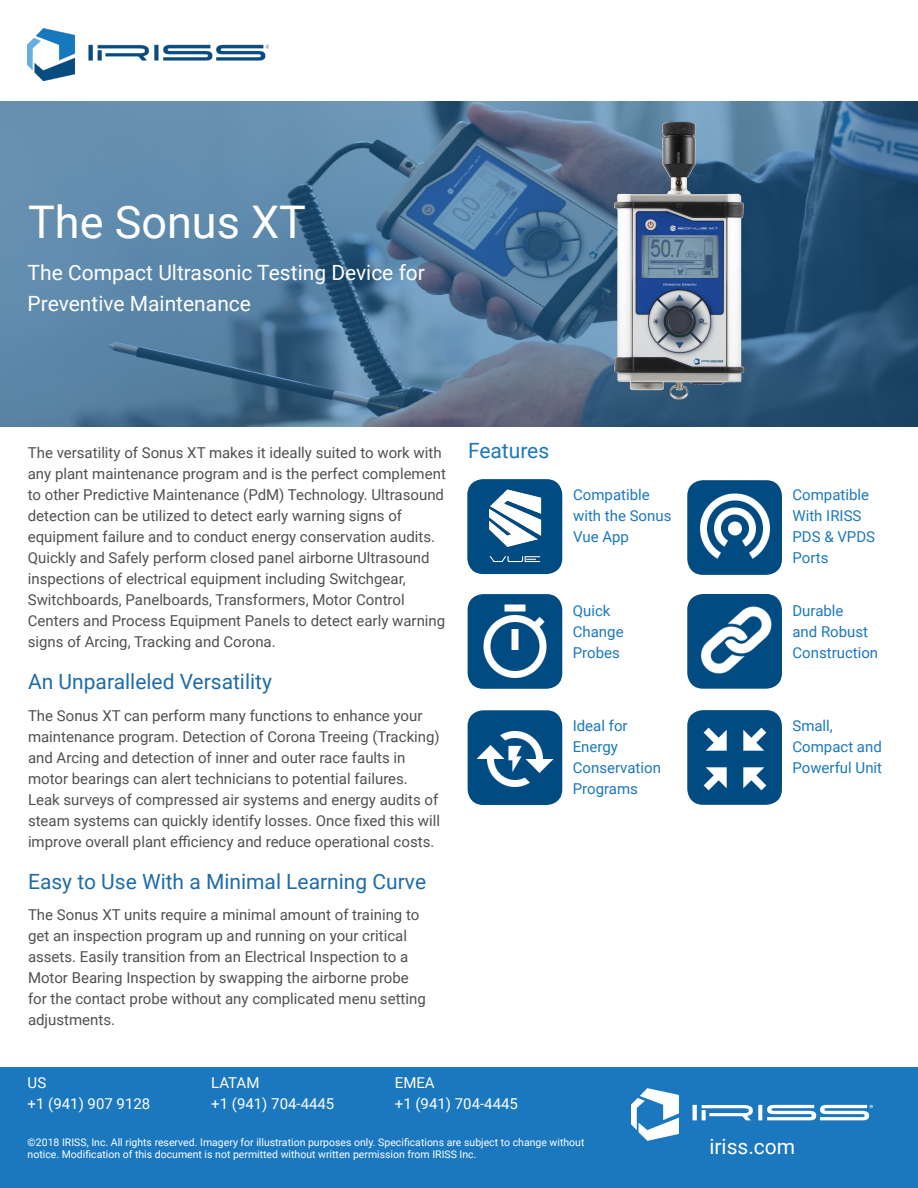
<style>
.page{position:relative;width:918px;height:1188px;background:#fff}
.page>*{position:absolute;margin:0;border:0;box-sizing:border-box;transform-origin:0 0}
.t1{font:45px "Roboto";color:#fff}
.Heading_5{font:21px/31.5px "Roboto";color:#fff}
.t2{font:21px "Roboto";color:#1e6ca9}
.t3{font:21px "Roboto";color:#1b78be}
.Body_Text_10pt{font:15px/21px "Roboto";color:#4f5050}
.t4{font:15px/21px "Roboto";color:#1b78be}
.t5{font:15px/21px "Roboto";color:#fff}
.t6{font:10.5px/12px "Roboto";color:#fff}
</style>
<div class="page">
<div style="left:0;top:1067px;width:918px;height:121px;background:#1b78be"></div>
<img style="left:28px;top:28px;width:241px;height:52px">
<svg style="left:631px;top:1088px;width:242px;height:53px"></svg>
<svg style="left:0;top:101px;width:918px;height:326px;background:#4d7495"></svg>
<img style="left:589px;top:117px;width:179px;height:290px">
<div style="left:468px;top:594px;width:94px;height:95px;background:#004b81;border-radius:16px"></div>
<img style="left:483px;top:604px;width:64px;height:74px">
<div style="left:687px;top:480px;width:95px;height:95px;background:#004b81;border-radius:16px"></div>
<img style="left:700px;top:483px;width:77px;height:76px">
<div style="left:468px;top:710px;width:94px;height:95px;background:#004b81;border-radius:16px"></div>
<img style="left:476px;top:731px;width:78px;height:56px">
<div style="left:687px;top:710px;width:95px;height:95px;background:#004b81;border-radius:16px"></div>
<img style="left:703px;top:727px;width:64px;height:64px">
<div style="left:467px;top:479px;width:95px;height:95px;background:#004b81;border-radius:16px"></div>
<img style="left:489px;top:489px;width:53px;height:74px">
<img style="left:687px;top:594px;width:95px;height:95px">
<p class="t1" style="left:28px;top:190px;width:280px">The Sonus XT</p>
<p class="Heading_5" style="left:28px;top:256px;width:399px">The Compact Ultrasonic Testing Device for<br>Preventive Maintenance</p>
<p class="Body_Text_10pt" style="left:28px;top:442px;width:420px">The versatility of Sonus XT makes it ideally suited to work with any plant maintenance program and is the perfect complement to other Predictive Maintenance (PdM) Technology. Ultrasound detection can be utilized to detect early warning signs of equipment failure and to conduct energy conservation audits.<br>Quickly and Safely perform closed panel airborne Ultrasound inspections of electrical equipment including Switchgear, Switchboards, Panelboards, Transformers, Motor Control Centers and Process Equipment Panels to detect early warning signs of Arcing, Tracking and Corona.</p>
<p class="t3" style="left:468px;top:436px;width:83px">Features</p>
<p class="t2" style="left:28px;top:667px;width:245px">An Unparalleled Versatility</p>
<p class="Body_Text_10pt" style="left:28px;top:704px;width:414px">The Sonus XT can perform many functions to enhance your maintenance program. Detection of Corona Treeing (Tracking) and Arcing and detection of inner and outer race faults in motor bearings can alert technicians to potential failures.<br>Leak surveys of compressed air systems and energy audits of steam systems can quickly identify losses. Once fixed this will improve overall plant efficiency and reduce operational costs.</p>
<p class="t2" style="left:28px;top:866px;width:400px">Easy to Use With a Minimal Learning Curve</p>
<p class="Body_Text_10pt" style="left:28px;top:904px;width:399px">The Sonus XT units require a minimal amount of training to get an inspection program up and running on your critical assets. Easily transition from an Electrical Inspection to a Motor Bearing Inspection by swapping the airborne probe for the contact probe without any complicated menu setting adjustments.</p>
<p class="t5" style="left:28px;top:1072px;width:124px">US<br>+1 (941) 907 9128</p>
<p class="t5" style="left:211px;top:1072px;width:125px">LATAM<br>+1 (941) 704-4445</p>
<p class="t5" style="left:395px;top:1072px;width:125px">EMEA<br>+1 (941) 704-4445</p>
<p class="t4" style="left:573px;top:484px;width:100px">Compatible with the Sonus<br>Vue App</p>
<p class="t4" style="left:573px;top:599px;width:52px">Quick<br>Change<br>Probes</p>
<p class="t4" style="left:792px;top:484px;width:84px">Compatible<br>With IRISS<br>PDS &amp; VPDS<br>Ports</p>
<p class="t4" style="left:792px;top:599px;width:87px">Durable<br>and Robust<br>Construction</p>
<p class="t4" style="left:573px;top:715px;width:90px">Ideal for<br>Energy<br>Conservation<br>Programs</p>
<p class="t4" style="left:792px;top:715px;width:91px">Small,<br>Compact and<br>Powerful Unit</p>
<p class="t6" style="left:28px;top:1136px;width:558px">©2018 IRISS, Inc. All rights reserved. Imagery for illustration purposes only. Specifications are subject to change without notice. Modification of this document is not permitted without written permission from IRISS Inc.</p>
<h2 class="Heading_5" style="left:709px;top:1130px;width:87px">iriss.com</h2>
</div>
